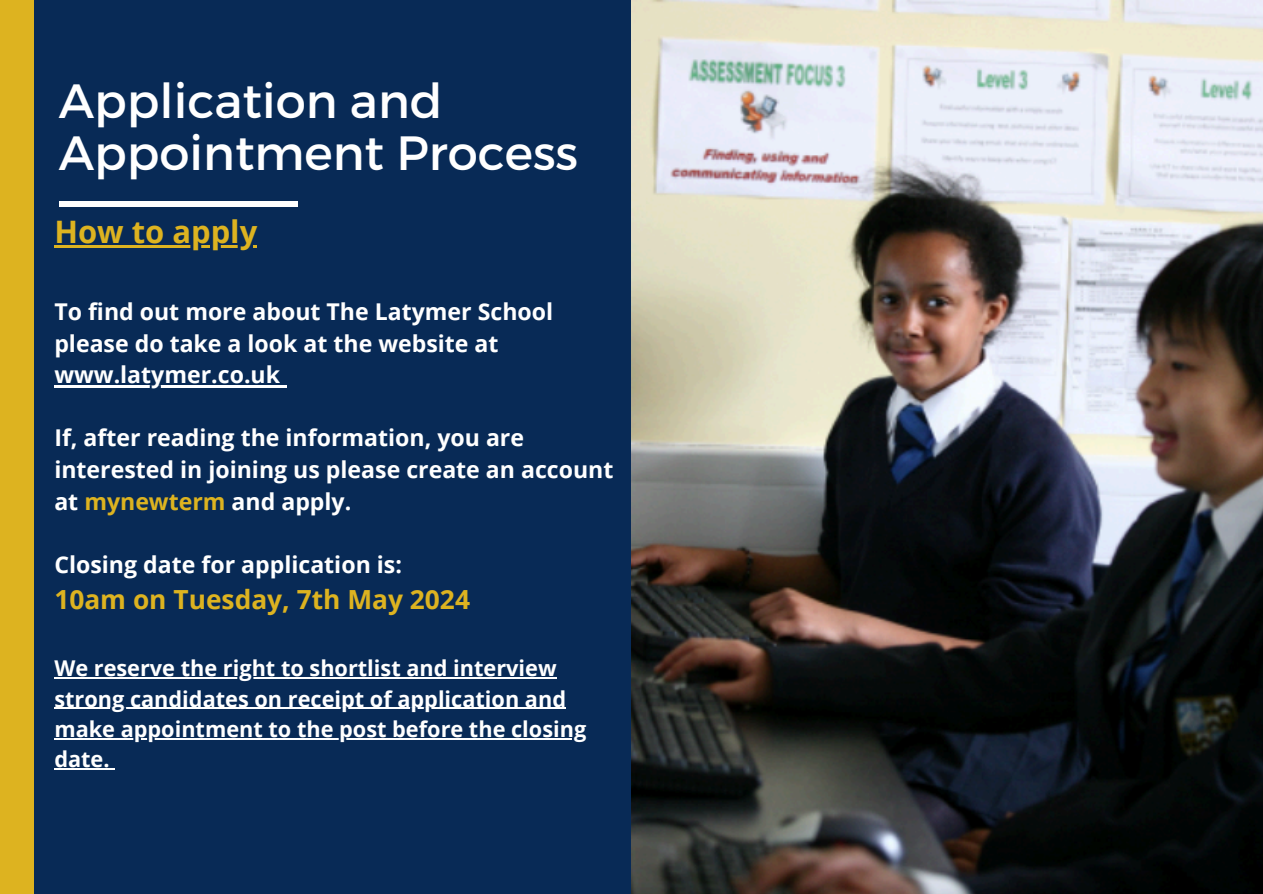
<style>
.page{position:relative;width:1263px;height:894px;background:#fff}
.page>*{position:absolute;margin:0;border:0;box-sizing:border-box;transform-origin:0 0}
.t1{font:48px/51.8px "Montserrat";color:#fff}
.t2{font:700 30.9px "Open Sans";color:#ddb320}
.t3{font:700 26.4px "Open Sans";color:#ddb320}
.t4{font:700 23.1px/31.5px "Open Sans";color:#fff}
.t5{font:700 21.75px/30.3px "Open Sans";color:#fff}
.s1{color:#ddb320}
</style>
<div class="page">
<div style="left:17px;top:0;width:1246px;height:893px;background:#082a56"></div>
<div style="left:0;top:0;width:34px;height:893px;background:#ddb320"></div>
<img style="left:631px;top:0;width:632px;height:893px">
<div style="left:59px;top:201px;width:238px;height:5px;background:#fff"></div>
<hr style="left:54px;top:245px;width:203px;height:2px;background:#ddb320">
<hr style="left:54px;top:385px;width:226px;height:3px;background:#fff">
<svg style="left:280px;top:385px;width:6px;height:3px"></svg>
<hr style="left:54px;top:677px;width:503px;height:1px;background:#fff">
<hr style="left:54px;top:707px;width:512px;height:1px;background:#fff">
<hr style="left:54px;top:737px;width:532px;height:2px;background:#fff">
<hr style="left:54px;top:768px;width:56px;height:1px;background:#fff">
<h1 class="t1" style="left:59px;top:73px;width:521px">Application and<br>Appointment Process</h1>
<h2 class="t2" style="left:54px;top:209px;width:204px">How to apply</h2>
<p class="t4" style="left:54px;top:295px;width:500px">To find out more about The Latymer School please do take a look at the website at</p>
<p class="t4" style="left:54px;top:358px;width:227px">www.latymer.co.uk</p>
<p class="t4" style="left:54px;top:421px;width:561px">If, after reading the information, you are interested in joining us please create an account</p>
<p class="t4" style="left:54px;top:484px;width:298px">at <span class="s1">mynewterm</span> and apply.</p>
<p class="t4" style="left:54px;top:547px;width:349px">Closing date for application is:</p>
<p class="t3" style="left:54px;top:580px;width:417px">10am on Tuesday, 7th May 2024</p>
<p class="t5" style="left:54px;top:652px;width:533px">We reserve the right to shortlist and interview strong candidates on receipt of application and make appointment to the post before the closing date.</p>
</div>
